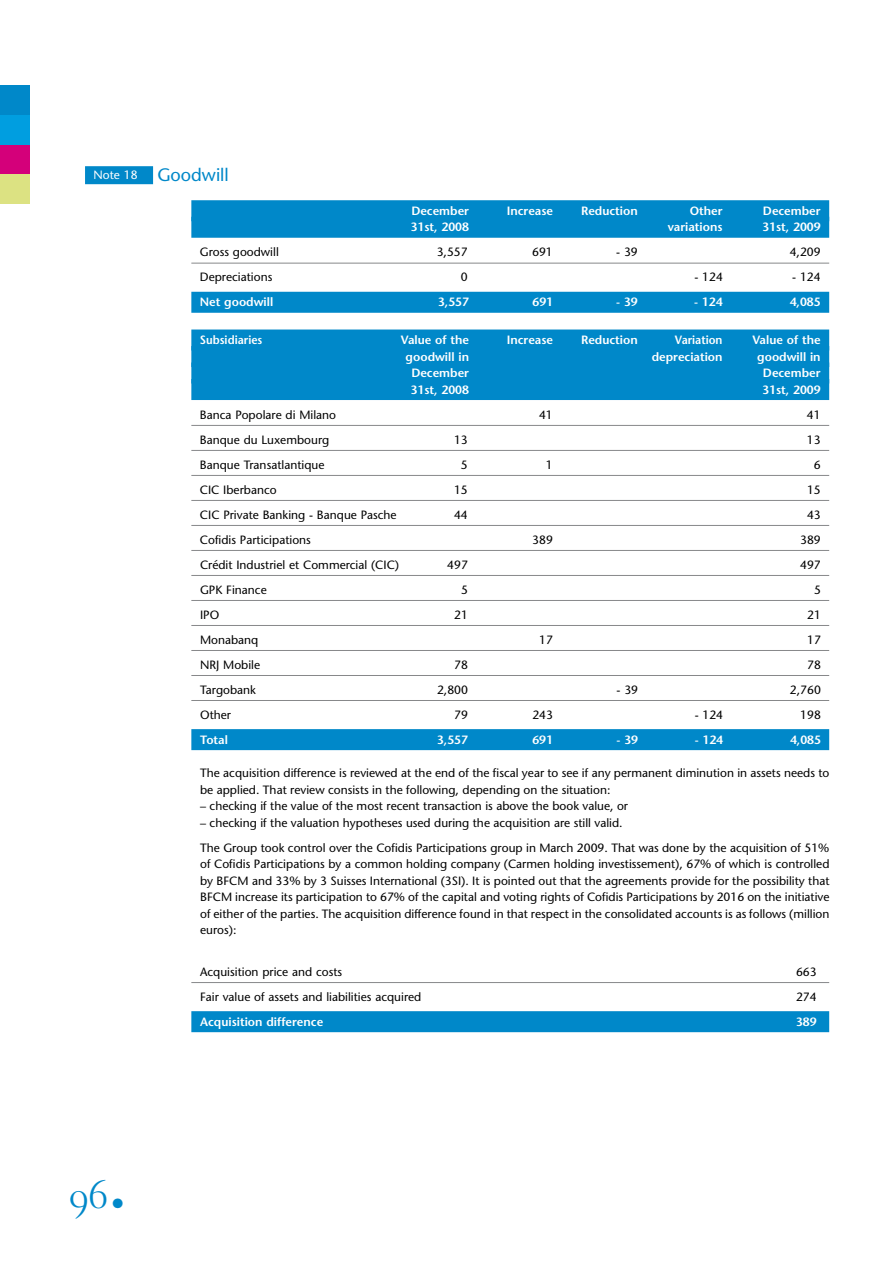
<style>
.page{position:relative;width:893px;height:1263px;background:#fff}
.page>*{position:absolute;margin:0;border:0;box-sizing:border-box;transform-origin:0 0}
.t1{font:39px "Electra LH Regular SC";color:#0088c9}
.t2{font:18px "Stone Sans";color:#0088c9}
.t3{font:13.5px "Zapf Dingbats";color:#0088c9}
.t4{font:12px/16.5px "Stone Sans";color:#000}
.t5{font:600 12px "Stone Sans";color:#fff}
.t6{font:600 12px "Stone Sans";color:#fff;scale:.94 1}
.s1{font-size:12px;color:#fff}
</style>
<div class="page">
<div style="left:0;top:145px;width:30px;height:29px;background:#d4007a"></div>
<div style="left:0;top:115px;width:30px;height:30px;background:#009ee0"></div>
<div style="left:0;top:85px;width:30px;height:30px;background:#0088c9"></div>
<div style="left:0;top:174px;width:30px;height:30px;background:#dce282"></div>
<div style="left:85px;top:166px;width:68px;height:18px;background:#0088c9"></div>
<div style="left:191px;top:200px;width:638px;height:21px;background:#0088c9"></div>
<div style="left:191px;top:217px;width:638px;height:21px;background:#0088c9"></div>
<hr style="left:191px;top:263px;width:638px;height:1px;background:#87888a">
<div style="left:191px;top:292px;width:638px;height:21px;background:#0088c9"></div>
<div style="left:191px;top:329px;width:638px;height:21px;background:#0088c9"></div>
<div style="left:191px;top:346px;width:638px;height:21px;background:#0088c9"></div>
<div style="left:191px;top:362px;width:638px;height:21px;background:#0088c9"></div>
<div style="left:191px;top:379px;width:638px;height:21px;background:#0088c9"></div>
<hr style="left:191px;top:425px;width:638px;height:1px;background:#87888a">
<hr style="left:191px;top:450px;width:638px;height:1px;background:#87888a">
<hr style="left:191px;top:475px;width:638px;height:1px;background:#87888a">
<hr style="left:191px;top:500px;width:638px;height:1px;background:#87888a">
<hr style="left:191px;top:525px;width:638px;height:1px;background:#87888a">
<hr style="left:191px;top:550px;width:638px;height:1px;background:#87888a">
<hr style="left:191px;top:575px;width:638px;height:1px;background:#87888a">
<hr style="left:191px;top:600px;width:638px;height:1px;background:#87888a">
<hr style="left:191px;top:625px;width:638px;height:1px;background:#87888a">
<hr style="left:191px;top:650px;width:638px;height:1px;background:#87888a">
<hr style="left:191px;top:675px;width:638px;height:1px;background:#87888a">
<hr style="left:191px;top:700px;width:638px;height:1px;background:#87888a">
<div style="left:191px;top:729px;width:638px;height:21px;background:#0088c9"></div>
<hr style="left:191px;top:982px;width:638px;height:1px;background:#87888a">
<div style="left:191px;top:1011px;width:638px;height:21px;background:#0088c9"></div>
<h2 class="t2" style="left:94px;top:164px;width:137px"><span class="s1">Note 18</span> Goodwill</h2>
<p class="t5" style="left:411px;top:203px;width:59px">December</p>
<p class="t5" style="left:507px;top:203px;width:48px">Increase</p>
<p class="t5" style="left:581px;top:203px;width:58px">Reduction</p>
<p class="t5" style="left:690px;top:203px;width:34px">Other</p>
<p class="t5" style="left:763px;top:203px;width:59px">December</p>
<p class="t5" style="left:411px;top:220px;width:60px">31st, 2008</p>
<p class="t5" style="left:668px;top:220px;width:56px">variations</p>
<p class="t5" style="left:762px;top:220px;width:60px">31st, 2009</p>
<h1 class="t1" style="left:69px;top:1170px;width:40px">96</h1>
<p class="t3" style="left:113px;top:1196px;width:12px">●</p>
<p class="t4" style="left:200px;top:244px;width:80px">Gross goodwill</p>
<p class="t4" style="left:437px;top:244px;width:32px">3,557</p>
<p class="t4" style="left:532px;top:244px;width:22px">691</p>
<p class="t4" style="left:616px;top:244px;width:23px">- 39</p>
<p class="t4" style="left:790px;top:244px;width:32px">4,209</p>
<p class="t4" style="left:200px;top:269px;width:74px">Depreciations</p>
<p class="t4" style="left:461px;top:269px;width:8px">0</p>
<p class="t4" style="left:694px;top:269px;width:30px">- 124</p>
<p class="t4" style="left:792px;top:269px;width:30px">- 124</p>
<p class="t5" style="left:200px;top:295px;width:75px">Net goodwill</p>
<p class="t5" style="left:438px;top:295px;width:32px">3,557</p>
<p class="t5" style="left:532px;top:295px;width:22px">691</p>
<p class="t5" style="left:616px;top:295px;width:23px">- 39</p>
<p class="t5" style="left:694px;top:295px;width:30px">- 124</p>
<p class="t5" style="left:790px;top:295px;width:32px">4,085</p>
<p class="t6" style="left:200px;top:333px;width:68px">Subsidiaries</p>
<p class="t5" style="left:401px;top:333px;width:70px">Value of the</p>
<p class="t5" style="left:507px;top:333px;width:48px">Increase</p>
<p class="t5" style="left:581px;top:333px;width:58px">Reduction</p>
<p class="t6" style="left:675px;top:333px;width:52px">Variation</p>
<p class="t5" style="left:752px;top:333px;width:70px">Value of the</p>
<p class="t5" style="left:406px;top:349px;width:65px">goodwill in</p>
<p class="t5" style="left:652px;top:349px;width:72px">depreciation</p>
<p class="t5" style="left:757px;top:349px;width:65px">goodwill in</p>
<p class="t5" style="left:411px;top:366px;width:59px">December</p>
<p class="t5" style="left:763px;top:366px;width:59px">December</p>
<p class="t5" style="left:411px;top:382px;width:60px">31st, 2008</p>
<p class="t5" style="left:762px;top:382px;width:60px">31st, 2009</p>
<p class="t4" style="left:200px;top:406px;width:138px">Banca Popolare di Milano</p>
<p class="t4" style="left:539px;top:406px;width:15px">41</p>
<p class="t4" style="left:807px;top:406px;width:15px">41</p>
<p class="t4" style="left:200px;top:431px;width:131px">Banque du Luxembourg</p>
<p class="t4" style="left:454px;top:431px;width:15px">13</p>
<p class="t4" style="left:807px;top:431px;width:15px">13</p>
<p class="t4" style="left:200px;top:456px;width:126px">Banque Transatlantique</p>
<p class="t4" style="left:461px;top:456px;width:8px">5</p>
<p class="t4" style="left:546px;top:456px;width:8px">1</p>
<p class="t4" style="left:814px;top:456px;width:8px">6</p>
<p class="t4" style="left:200px;top:481px;width:78px">CIC Iberbanco</p>
<p class="t4" style="left:454px;top:481px;width:15px">15</p>
<p class="t4" style="left:807px;top:481px;width:15px">15</p>
<p class="t4" style="left:200px;top:506px;width:198px">CIC Private Banking - Banque Pasche</p>
<p class="t4" style="left:454px;top:506px;width:15px">44</p>
<p class="t4" style="left:807px;top:506px;width:15px">43</p>
<p class="t4" style="left:200px;top:531px;width:112px">Cofidis Participations</p>
<p class="t4" style="left:532px;top:531px;width:22px">389</p>
<p class="t4" style="left:800px;top:531px;width:22px">389</p>
<p class="t4" style="left:200px;top:556px;width:201px">Crédit Industriel et Commercial (CIC)</p>
<p class="t4" style="left:447px;top:556px;width:22px">497</p>
<p class="t4" style="left:800px;top:556px;width:22px">497</p>
<p class="t4" style="left:200px;top:581px;width:68px">GPK Finance</p>
<p class="t4" style="left:461px;top:581px;width:8px">5</p>
<p class="t4" style="left:814px;top:581px;width:8px">5</p>
<p class="t4" style="left:200px;top:606px;width:21px">IPO</p>
<p class="t4" style="left:454px;top:606px;width:15px">21</p>
<p class="t4" style="left:807px;top:606px;width:15px">21</p>
<p class="t4" style="left:200px;top:631px;width:60px">Monabanq</p>
<p class="t4" style="left:539px;top:631px;width:15px">17</p>
<p class="t4" style="left:807px;top:631px;width:15px">17</p>
<p class="t4" style="left:200px;top:656px;width:62px">NRJ Mobile</p>
<p class="t4" style="left:454px;top:656px;width:15px">78</p>
<p class="t4" style="left:807px;top:656px;width:15px">78</p>
<p class="t4" style="left:200px;top:681px;width:57px">Targobank</p>
<p class="t4" style="left:437px;top:681px;width:32px">2,800</p>
<p class="t4" style="left:617px;top:681px;width:23px">- 39</p>
<p class="t4" style="left:790px;top:681px;width:32px">2,760</p>
<p class="t4" style="left:200px;top:706px;width:32px">Other</p>
<p class="t4" style="left:454px;top:706px;width:15px">79</p>
<p class="t4" style="left:532px;top:706px;width:22px">243</p>
<p class="t4" style="left:695px;top:706px;width:30px">- 124</p>
<p class="t4" style="left:800px;top:706px;width:22px">198</p>
<p class="t5" style="left:200px;top:732px;width:29px">Total</p>
<p class="t5" style="left:437px;top:732px;width:32px">3,557</p>
<p class="t5" style="left:532px;top:732px;width:22px">691</p>
<p class="t5" style="left:617px;top:732px;width:23px">- 39</p>
<p class="t5" style="left:695px;top:732px;width:30px">- 124</p>
<p class="t5" style="left:790px;top:732px;width:32px">4,085</p>
<p class="t4" style="left:200px;top:765px;width:631px">The acquisition difference is reviewed at the end of the fiscal year to see if any permanent diminution in assets needs to be applied. That review consists in the following, depending on the situation:</p>
<p class="t4" style="left:200px;top:798px;width:429px">– checking if the value of the most recent transaction is above the book value, or</p>
<p class="t4" style="left:200px;top:810px;width:631px;line-height:25px">– checking if the valuation hypotheses used during the acquisition are still valid.<br>The Group took control over the Cofidis Participations group in March 2009. That was done by the acquisition of 51%</p>
<p class="t4" style="left:200px;top:856px;width:631px;text-align:justify">of Cofidis Participations by a common holding company (Carmen holding investissement), 67% of which is controlled by BFCM and 33% by 3 Suisses International (3SI). It is pointed out that the agreements provide for the possibility that BFCM increase its participation to 67% of the capital and voting rights of Cofidis Participations by 2016 on the initiative of either of the parties. The acquisition difference found in that respect in the consolidated accounts is as follows (million euros):</p>
<p class="t4" style="left:200px;top:963px;width:144px">Acquisition price and costs</p>
<p class="t4" style="left:796px;top:963px;width:22px">663</p>
<p class="t4" style="left:200px;top:988px;width:223px">Fair value of assets and liabilities acquired</p>
<p class="t4" style="left:796px;top:988px;width:22px">274</p>
<p class="t5" style="left:200px;top:1014px;width:125px">Acquisition difference</p>
<p class="t5" style="left:796px;top:1014px;width:22px">389</p>
</div>
